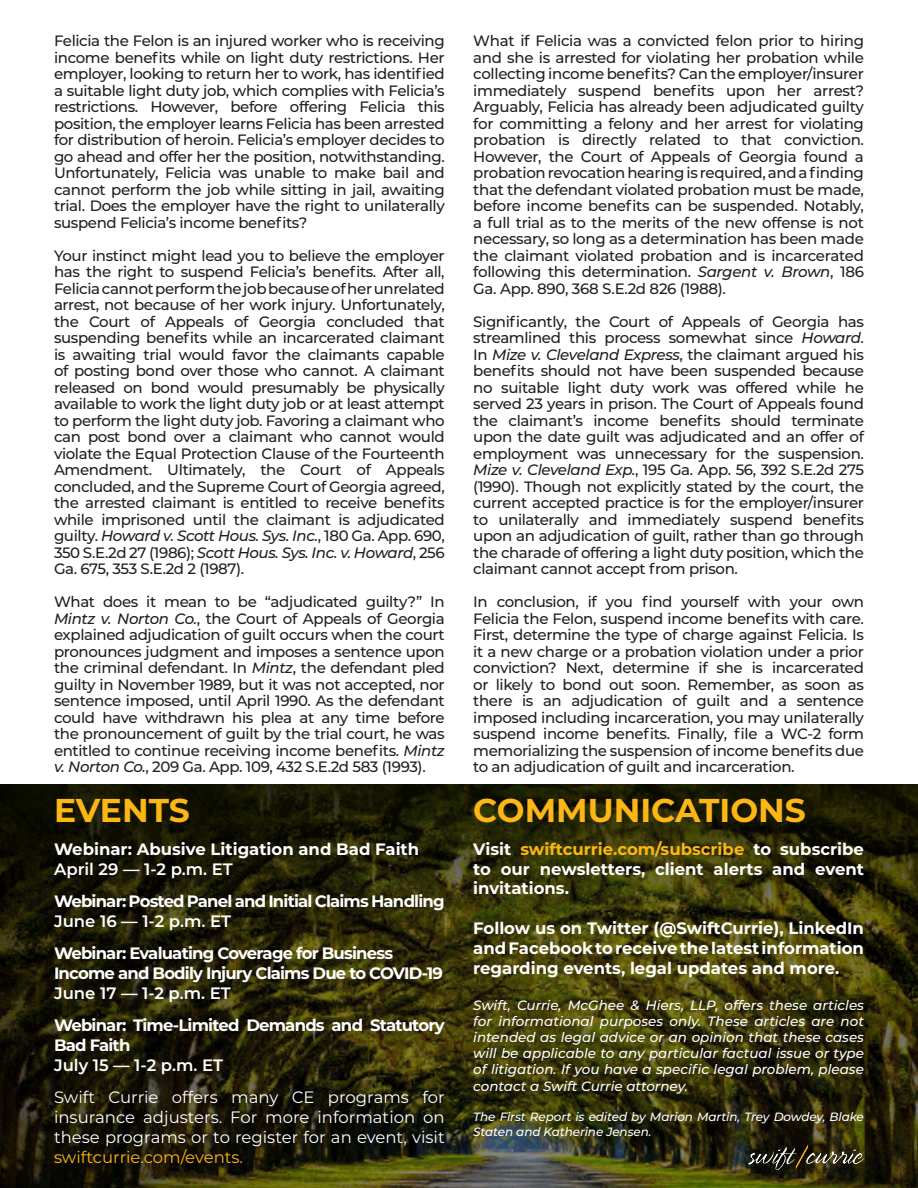
<style>
.page{position:relative;width:918px;height:1188px;background:#fff}
.page>*{position:absolute;margin:0;border:0;box-sizing:border-box;transform-origin:0 0}
.t1{font:700 33px "Montserrat";color:#fcb615}
.t2{font:700 16.5px/19.8px "Montserrat";letter-spacing:-.045em;color:#fff}
.t3{font:16.5px/19.8px "Montserrat";color:#fff;text-align:justify}
.t4{font:600 16.5px "Montserrat";color:#fff}
.t5{font:700 16.5px "Montserrat";color:#fff}
.t6{font:500 15px/16.5px "Montserrat";letter-spacing:-.025em;color:#231f20;text-align:justify}
.t7{font:italic 500 13.5px/16.2px "Montserrat";color:#fff;text-align:justify}
.t8{font:italic 500 12px/14.4px "Montserrat";letter-spacing:-.01em;color:#fff}
.s1{font-style:italic}
.s2{color:#fcb615}
</style>
<div class="page">
<svg style="left:0;top:784px;width:918px;height:404px;background:#2b2809"></svg>
<img style="left:748px;top:1145px;width:115px;height:25px">
<p class="t6" style="left:54px;top:32px;width:392px">Felicia the Felon is an injured worker who is receiving income benefits while on light duty restrictions. Her employer, looking to return her to work, has identified a suitable light duty job, which complies with Felicia’s restrictions. However, before offering Felicia this position, the employer learns Felicia has been arrested for distribution of heroin. Felicia’s employer decides to go ahead and offer her the position, notwithstanding.<br>Unfortunately, Felicia was unable to make bail and cannot perform the job while sitting in jail, awaiting trial. Does the employer have the right to unilaterally suspend Felicia’s income benefits?</p>
<p class="t6" style="left:54px;top:246px;width:392px">Your instinct might lead you to believe the employer has the right to suspend Felicia’s benefits. After all, Felicia cannot perform the job because of her unrelated arrest, not because of her work injury. Unfortunately, the Court of Appeals of Georgia concluded that suspending benefits while an incarcerated claimant is awaiting trial would favor the claimants capable of posting bond over those who cannot. A claimant released on bond would presumably be physically available to work the light duty job or at least attempt to perform the light duty job. Favoring a claimant who can post bond over a claimant who cannot would violate the Equal Protection Clause of the Fourteenth Amendment. Ultimately, the Court of Appeals concluded, and the Supreme Court of Georgia agreed, the arrested claimant is entitled to receive benefits while imprisoned until the claimant is adjudicated guilty. <span class="s1">Howard v. Scott Hous. Sys. Inc.</span>, 180 Ga. App. 690, 350 S.E.2d 27 (1986); <span class="s1">Scott Hous. Sys. Inc. v. Howard</span>, 256<br>Ga. 675, 353 S.E.2d 2 (1987).</p>
<p class="t6" style="left:54px;top:593px;width:392px">What does it mean to be “adjudicated guilty?” In <span class="s1">Mintz v. Norton Co.</span>, the Court of Appeals of Georgia explained adjudication of guilt occurs when the court pronounces judgment and imposes a sentence upon the criminal defendant. In <span class="s1">Mintz</span>, the defendant pled guilty in November 1989, but it was not accepted, nor sentence imposed, until April 1990. As the defendant could have withdrawn his plea at any time before the pronouncement of guilt by the trial court, he was entitled to continue receiving income benefits. <span class="s1">Mintz v. Norton Co.</span>, 209 Ga. App. 109, 432 S.E.2d 583 (1993).</p>
<p class="t1" style="left:54px;top:787px;width:138px">EVENTS</p>
<p class="t5" style="left:54px;top:837px;width:367px">Webinar: Abusive Litigation and Bad Faith</p>
<p class="t4" style="left:54px;top:857px;width:180px">April 29 — 1-2 p.m. ET</p>
<p class="t2" style="left:54px;top:890px;width:392px">Webinar: Posted Panel and Initial Claims Handling</p>
<p class="t4" style="left:54px;top:909px;width:179px">June 16 — 1-2 p.m. ET</p>
<p class="t2" style="left:54px;top:943px;width:391px">Webinar: Evaluating Coverage for Business<br>Income and Bodily Injury Claims Due to COVID-19</p>
<p class="t4" style="left:54px;top:981px;width:178px">June 17 — 1-2 p.m. ET</p>
<p class="t2" style="left:54px;top:1015px;width:392px">Webinar: Time-Limited Demands and Statutory<br>Bad Faith</p>
<p class="t4" style="left:54px;top:1053px;width:170px">July 15 — 1-2 p.m. ET</p>
<p class="t3" style="left:54px;top:1087px;width:392px">Swift Currie offers many CE programs for insurance adjusters. For more information on these programs or to register for an event, visit <span class="s2">swiftcurrie.com/events.</span></p>
<p class="t6" style="left:473px;top:32px;width:392px">What if Felicia was a convicted felon prior to hiring and she is arrested for violating her probation while collecting income benefits? Can the employer/insurer immediately suspend benefits upon her arrest?<br>Arguably, Felicia has already been adjudicated guilty for committing a felony and her arrest for violating probation is directly related to that conviction.<br>However, the Court of Appeals of Georgia found a probation revocation hearing is required, and a finding that the defendant violated probation must be made, before income benefits can be suspended. Notably, a full trial as to the merits of the new offense is not necessary, so long as a determination has been made the claimant violated probation and is incarcerated following this determination. <span class="s1">Sargent v. Brown</span>, 186<br>Ga. App. 890, 368 S.E.2d 826 (1988).</p>
<p class="t6" style="left:473px;top:312px;width:392px">Significantly, the Court of Appeals of Georgia has streamlined this process somewhat since <span class="s1">Howard</span>.<br>In <span class="s1">Mize v. Cleveland Express</span>, the claimant argued his benefits should not have been suspended because no suitable light duty work was offered while he served 23 years in prison. The Court of Appeals found the claimant’s income benefits should terminate upon the date guilt was adjudicated and an offer of employment was unnecessary for the suspension.<br><span class="s1">Mize v. Cleveland Exp.</span>, 195 Ga. App. 56, 392 S.E.2d 275 (1990). Though not explicitly stated by the court, the current accepted practice is for the employer/insurer to unilaterally and immediately suspend benefits upon an adjudication of guilt, rather than go through the charade of offering a light duty position, which the claimant cannot accept from prison.</p>
<p class="t6" style="left:473px;top:593px;width:392px">In conclusion, if you find yourself with your own Felicia the Felon, suspend income benefits with care.<br>First, determine the type of charge against Felicia. Is it a new charge or a probation violation under a prior conviction? Next, determine if she is incarcerated or likely to bond out soon. Remember, as soon as there is an adjudication of guilt and a sentence imposed including incarceration, you may unilaterally suspend income benefits. Finally, file a WC-2 form memorializing the suspension of income benefits due to an adjudication of guilt and incarceration.</p>
<p class="t1" style="left:473px;top:787px;width:334px">COMMUNICATIONS</p>
<p class="t2" style="left:473px;top:838px;width:392px;text-align:justify">Visit <span class="s2">swiftcurrie.com/subscribe</span> to subscribe to our newsletters, client alerts and event invitations.</p>
<p class="t2" style="left:473px;top:917px;width:392px;text-align:justify">Follow us on Twitter (@SwiftCurrie), LinkedIn and Facebook to receive the latest information regarding events, legal updates and more.</p>
<p class="t7" style="left:473px;top:996px;width:392px">Swift, Currie, McGhee &amp; Hiers, LLP, offers these articles for informational purposes only. These articles are not intended as legal advice or an opinion that these cases will be applicable to any particular factual issue or type of litigation. If you have a specific legal problem, please contact a Swift Currie attorney.</p>
<p class="t8" style="left:473px;top:1109px;width:392px">The First Report is edited by Marion Martin, Trey Dowdey, Blake<br>Staten and Katherine Jensen.</p>
</div>
